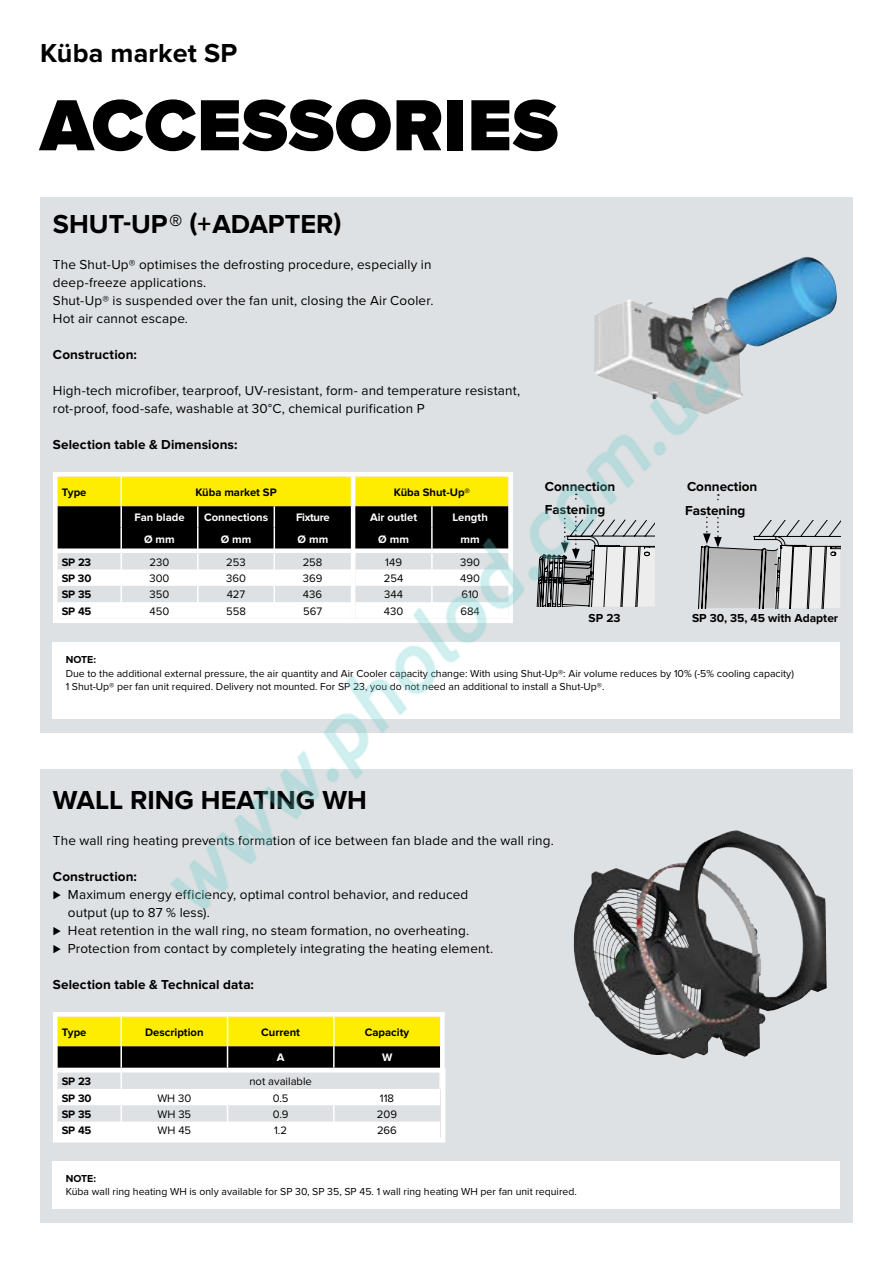
<style>
.page{position:relative;width:893px;height:1263px;background:#fff}
.page>*{position:absolute;margin:0;border:0;box-sizing:border-box;transform-origin:0 0}
.t1{font:900 75px "Proxima Nova";letter-spacing:.005em;color:#000}
.t2{font:700 27px "Proxima Nova";color:#000}
.t3{font:13.5px/18px "Proxima Nova";letter-spacing:.01em;color:#000}
.t4{font:700 13.5px "Proxima Nova";letter-spacing:.005em;color:#000}
.t5{font:700 12px "Proxima Nova";color:#000}
.t6{font:11.25px "Proxima Nova";color:#000}
.t7{font:700 11.25px "Proxima Nova";color:#000}
.t8{font:700 11.25px "Proxima Nova";color:#fff}
.t9{font:700 11.25px "Proxima Nova";letter-spacing:-.03em;color:#fff}
.t10{font:10.5px/13.5px "Proxima Nova";color:#000}
.t11{font:700 10.5px "Proxima Nova";color:#000}
</style>
<div class="page">
<div style="left:40px;top:197px;width:813px;height:535px;background:#dee1e3"></div>
<div style="left:40px;top:770px;width:813px;height:453px;background:#dee1e3"></div>
<svg style="left:53px;top:476px;width:89px;height:147px"></svg>
<div style="left:53px;top:642px;width:787px;height:77px;background:#fff"></div>
<div style="left:53px;top:1161px;width:787px;height:47px;background:#fff"></div>
<svg style="left:53px;top:1012px;width:393px;height:131px"></svg>
<img style="left:615px;top:1036px;width:121px;height:23px">
<img style="left:751px;top:257px;width:56px;height:90px">
<svg style="left:751px;top:520px;width:89px;height:88px"></svg>
<img style="left:142px;top:281px;width:609px;height:755px">
<h2 class="t2" style="left:40px;top:37px;width:199px">Küba market SP</h2>
<h1 class="t1" style="left:40px;top:82px;width:520px">ACCESSORIES</h1>
<h2 class="t2" style="left:53px;top:208px;width:290px">SHUT-UP ® (+ ADAPTER)</h2>
<p class="t3" style="left:53px;top:255px;width:382px">The Shut-Up® optimises the defrosting procedure, especially in deep-freeze applications.<br>Shut-Up® is suspended over the fan unit, closing the Air Cooler.<br>Hot air cannot escape.</p>
<p class="t4" style="left:53px;top:346px;width:85px">Construction:</p>
<p class="t3" style="left:53px;top:381px;width:469px">High-tech microfiber, tearproof, UV-resistant, form- and temperature resistant, rot-proof, food-safe, washable at 30°C, chemical purification P</p>
<p class="t4" style="left:53px;top:436px;width:186px">Selection table &amp; Dimensions:</p>
<p class="t7" style="left:62px;top:486px;width:26px">Type</p>
<p class="t7" style="left:195px;top:486px;width:83px">Küba market SP</p>
<p class="t7" style="left:394px;top:486px;width:78px">Küba Shut-Up®</p>
<p class="t8" style="left:134px;top:511px;width:52px">Fan blade</p>
<p class="t8" style="left:204px;top:511px;width:66px">Connections</p>
<p class="t9" style="left:296px;top:511px;width:35px">Fixture</p>
<p class="t8" style="left:370px;top:511px;width:49px">Air outlet</p>
<p class="t8" style="left:452px;top:511px;width:37px">Length</p>
<p class="t8" style="left:144px;top:532px;width:32px">Ø mm</p>
<p class="t8" style="left:221px;top:532px;width:32px">Ø mm</p>
<p class="t8" style="left:298px;top:532px;width:32px">Ø mm</p>
<p class="t8" style="left:378px;top:532px;width:32px">Ø mm</p>
<p class="t8" style="left:461px;top:532px;width:21px">mm</p>
<p class="t7" style="left:62px;top:555px;width:31px">SP 23</p>
<p class="t6" style="left:150px;top:555px;width:21px">230</p>
<p class="t6" style="left:226px;top:555px;width:21px">253</p>
<p class="t6" style="left:303px;top:555px;width:21px">258</p>
<p class="t6" style="left:385px;top:555px;width:18px">149</p>
<p class="t6" style="left:460px;top:555px;width:21px">390</p>
<p class="t7" style="left:62px;top:572px;width:31px">SP 30</p>
<p class="t6" style="left:149px;top:572px;width:22px">300</p>
<p class="t6" style="left:226px;top:572px;width:21px">360</p>
<p class="t6" style="left:303px;top:572px;width:21px">369</p>
<p class="t6" style="left:384px;top:572px;width:21px">254</p>
<p class="t6" style="left:460px;top:572px;width:21px">490</p>
<p class="t7" style="left:62px;top:588px;width:31px">SP 35</p>
<p class="t6" style="left:150px;top:588px;width:21px">350</p>
<p class="t6" style="left:227px;top:588px;width:20px">427</p>
<p class="t6" style="left:303px;top:588px;width:21px">436</p>
<p class="t6" style="left:384px;top:588px;width:20px">344</p>
<p class="t6" style="left:461px;top:588px;width:19px">610</p>
<p class="t7" style="left:62px;top:605px;width:31px">SP 45</p>
<p class="t6" style="left:150px;top:605px;width:21px">450</p>
<p class="t6" style="left:226px;top:605px;width:21px">558</p>
<p class="t6" style="left:303px;top:605px;width:21px">567</p>
<p class="t6" style="left:384px;top:605px;width:21px">430</p>
<p class="t6" style="left:460px;top:605px;width:21px">684</p>
<p class="t4" style="left:545px;top:479px;width:72px">Connection</p>
<p class="t4" style="left:687px;top:479px;width:72px">Connection</p>
<p class="t4" style="left:545px;top:502px;width:62px">Fastening</p>
<p class="t4" style="left:685px;top:502px;width:62px">Fastening</p>
<p class="t5" style="left:589px;top:611px;width:34px">SP 23</p>
<p class="t5" style="left:692px;top:611px;width:148px">SP 30, 35, 45 with Adapter</p>
<p class="t11" style="left:66px;top:654px;width:32px">NOTE:</p>
<p class="t10" style="left:66px;top:667px;width:730px">Due to the additional external pressure, the air quantity and Air Cooler capacity change: With using Shut-Up®: Air volume reduces by 10% (-5% cooling capacity)<br>1 Shut-Up® per fan unit required. Delivery not mounted. For SP 23, you do not need an additional to install a Shut-Up®.</p>
<h2 class="t2" style="left:53px;top:784px;width:315px">WALL RING HEATING WH</h2>
<p class="t3" style="left:53px;top:831px;width:502px">The wall ring heating prevents formation of ice between fan blade and the wall ring.</p>
<p class="t4" style="left:53px;top:868px;width:85px">Construction:</p>
<p class="t3" style="left:53px;top:885px;width:417px">⊲ Maximum energy efficiency, optimal control behavior, and reduced</p>
<p class="t3" style="left:68px;top:903px;width:144px">output (up to 87 % less).</p>
<p class="t3" style="left:53px;top:921px;width:418px">⊲ Heat retention in the wall ring, no steam formation, no overheating.</p>
<p class="t3" style="left:53px;top:939px;width:442px">⊲ Protection from contact by completely integrating the heating element.</p>
<p class="t4" style="left:53px;top:976px;width:203px">Selection table &amp; Technical data:</p>
<p class="t7" style="left:62px;top:1026px;width:26px">Type</p>
<p class="t7" style="left:145px;top:1026px;width:60px">Description</p>
<p class="t7" style="left:261px;top:1026px;width:40px">Current</p>
<p class="t7" style="left:365px;top:1026px;width:46px">Capacity</p>
<p class="t8" style="left:277px;top:1051px;width:9px">A</p>
<p class="t8" style="left:382px;top:1051px;width:12px">W</p>
<p class="t7" style="left:62px;top:1075px;width:31px">SP 23</p>
<p class="t6" style="left:249px;top:1075px;width:64px">not available</p>
<p class="t7" style="left:62px;top:1091px;width:31px">SP 30</p>
<p class="t6" style="left:157px;top:1091px;width:35px">WH 30</p>
<p class="t6" style="left:273px;top:1091px;width:17px">0.5</p>
<p class="t6" style="left:380px;top:1091px;width:16px">118</p>
<p class="t7" style="left:62px;top:1108px;width:31px">SP 35</p>
<p class="t6" style="left:157px;top:1108px;width:35px">WH 35</p>
<p class="t6" style="left:273px;top:1108px;width:17px">0.9</p>
<p class="t6" style="left:377px;top:1108px;width:22px">209</p>
<p class="t7" style="left:62px;top:1124px;width:31px">SP 45</p>
<p class="t6" style="left:157px;top:1124px;width:35px">WH 45</p>
<p class="t6" style="left:274px;top:1124px;width:15px">1.2</p>
<p class="t6" style="left:377px;top:1124px;width:21px">266</p>
<p class="t11" style="left:66px;top:1172px;width:32px">NOTE:</p>
<p class="t10" style="left:66px;top:1185px;width:513px">Küba wall ring heating WH is only available for SP 30, SP 35, SP 45. 1 wall ring heating WH per fan unit required.</p>
</div>
